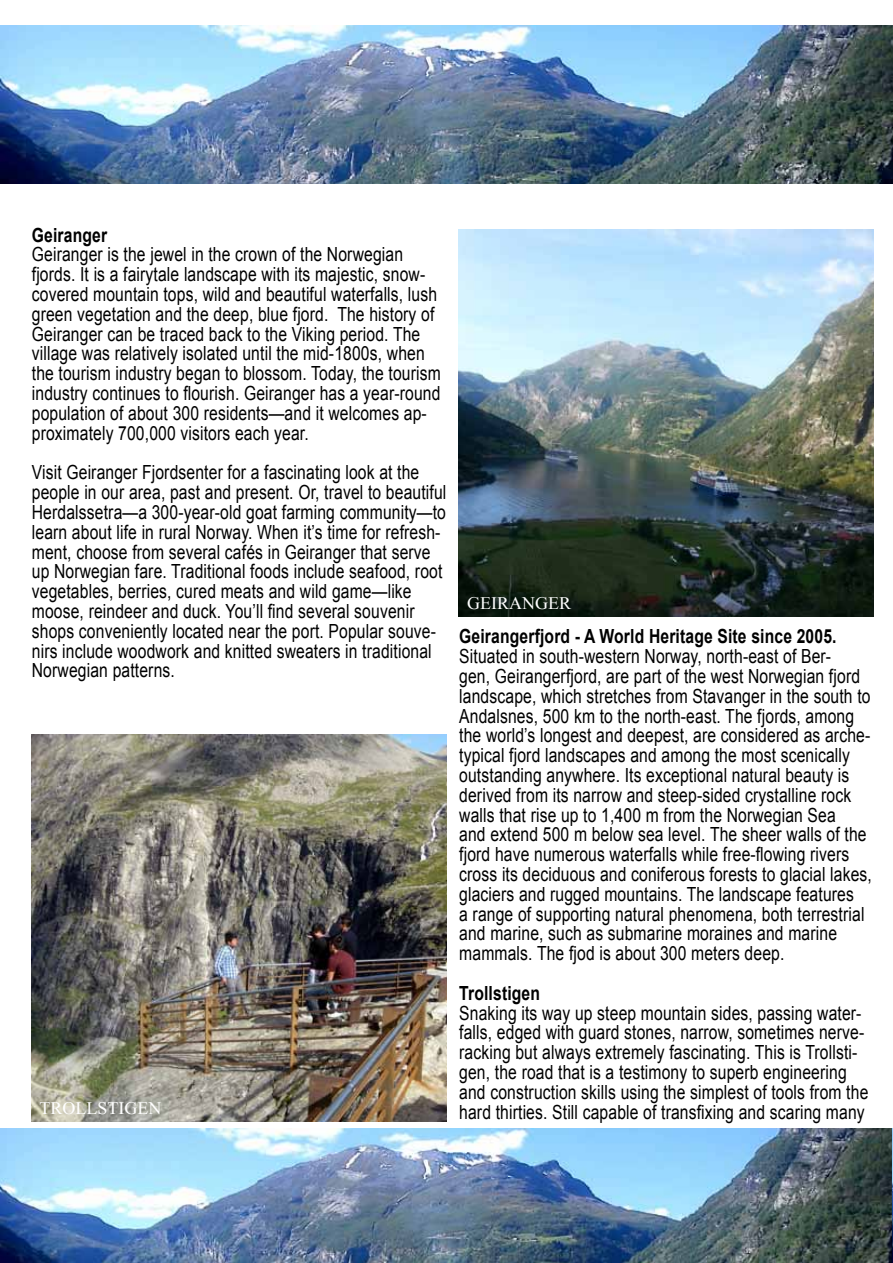
<style>
.page{position:relative;width:893px;height:1263px;background:#fff}
.page>*{position:absolute;margin:0;border:0;box-sizing:border-box;transform-origin:0 0}
.t1{font:19.5px/19.8px "Arial";letter-spacing:.01em;color:#000;scale:.81 1}
.t2{font:700 19.5px "Arial";letter-spacing:.01em;color:#000;scale:.81 1}
.t3{font:18px "Mongolian Baiti";color:#fff}
</style>
<div class="page">
<img style="left:1px;top:26px;width:892px;height:158px">
<img style="left:0;top:1128px;width:893px;height:135px">
<img style="left:459px;top:230px;width:415px;height:387px">
<img style="left:31px;top:735px;width:415px;height:386px">
<p class="t2" style="left:32px;top:222px;width:94px">Geiranger</p>
<p class="t1" style="left:32px;top:245px;width:506px">Geiranger is the jewel in the crown of the Norwegian fjords. It is a fairytale landscape with its majestic, snow&shy;covered mountain tops, wild and beautiful waterfalls, lush green vegetation and the deep, blue fjord. The history of Geiranger can be traced back to the Viking period. The village was relatively isolated until the mid-1800s, when the tourism industry began to blossom. Today, the tourism industry continues to flourish. Geiranger has a year-round population of about 300 residents—and it welcomes ap&shy;proximately 700,000 visitors each year.</p>
<p class="t1" style="left:32px;top:463px;width:513px">Visit Geiranger Fjordsenter for a fascinating look at the people in our area, past and present. Or, travel to beautiful Herdalssetra—a 300-year-old goat farming community—to learn about life in rural Norway. When it’s time for refresh&shy;ment, choose from several cafés in Geiranger that serve up Norwegian fare. Traditional foods include seafood, root vegetables, berries, cured meats and wild game—like moose, reindeer and duck. You’ll find several souvenir shops conveniently located near the port. Popular souve&shy;nirs include woodwork and knitted sweaters in traditional Norwegian patterns.</p>
<p class="t3" style="left:40px;top:1098px;width:123px">TROLLSTIGEN</p>
<p class="t3" style="left:467px;top:593px;width:105px">GEIRANGER</p>
<p class="t2" style="left:459px;top:623px;width:467px">Geirangerfjord - A World Heritage Site since 2005.</p>
<p class="t1" style="left:459px;top:647px;width:511px">Situated in south-western Norway, north-east of Ber-<br>gen, Geirangerfjord, are part of the west Norwegian fjord landscape, which stretches from Stavanger in the south to Andalsnes, 500 km to the north-east. The fjords, among the world’s longest and deepest, are considered as arche&shy;typical fjord landscapes and among the most scenically outstanding anywhere. Its exceptional natural beauty is derived from its narrow and steep-sided crystalline rock walls that rise up to 1,400 m from the Norwegian Sea<br>and extend 500 m below sea level. The sheer walls of the fjord have numerous waterfalls while free-flowing rivers cross its deciduous and coniferous forests to glacial lakes, glaciers and rugged mountains. The landscape features<br>a range of supporting natural phenomena, both terrestrial and marine, such as submarine moraines and marine mammals. The fjod is about 300 meters deep.</p>
<p class="t2" style="left:459px;top:980px;width:101px">Trollstigen</p>
<p class="t1" style="left:459px;top:1003px;width:507px">Snaking its way up steep mountain sides, passing water&shy;falls, edged with guard stones, narrow, sometimes nerve&shy;racking but always extremely fascinating. This is Trollsti&shy;gen, the road that is a testimony to superb engineering and construction skills using the simplest of tools from the hard thirties. Still capable of transfixing and scaring many</p>
</div>
